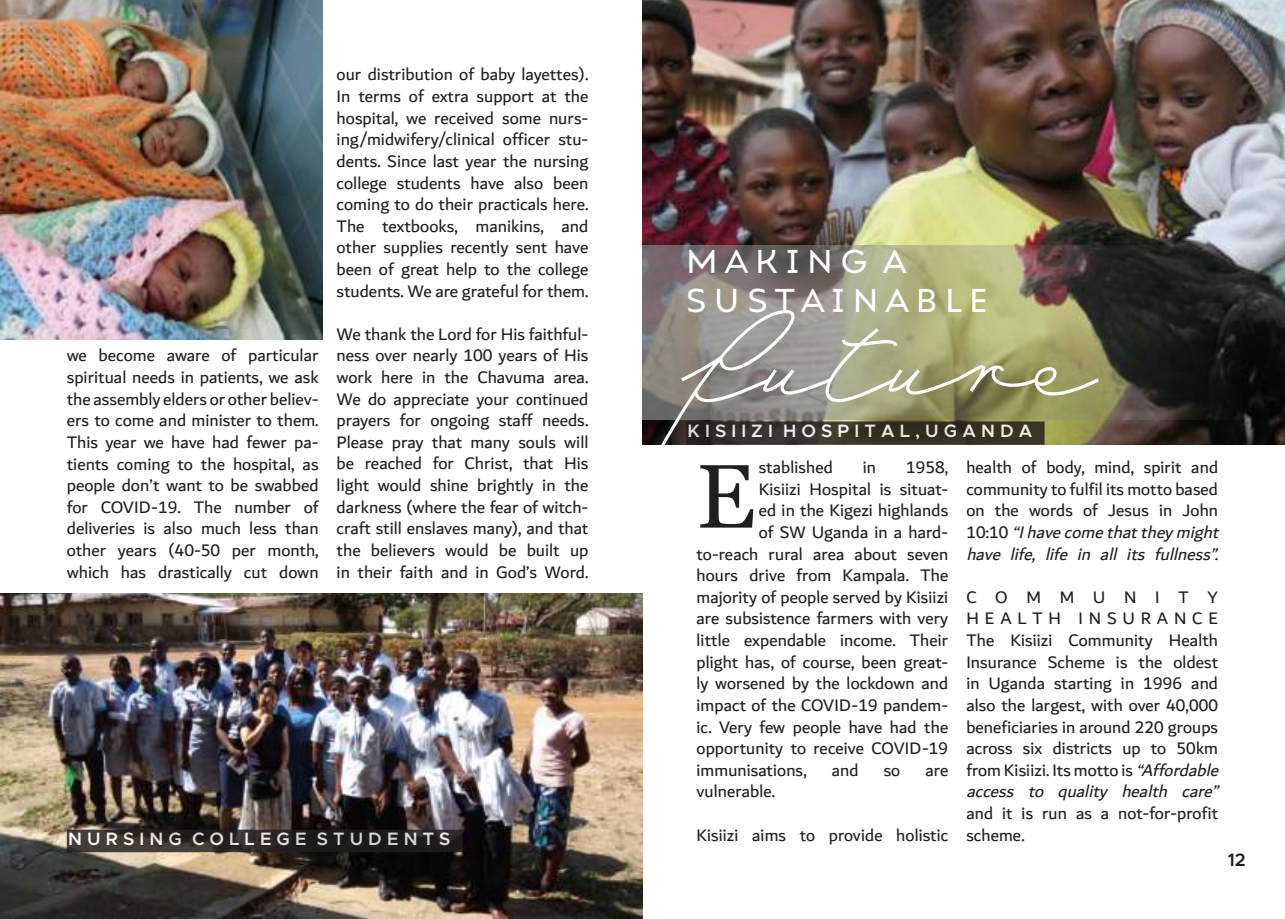
<style>
.page{position:relative;width:1285px;height:919px;background:#fff}
.page>*{position:absolute;margin:0;border:0;box-sizing:border-box;transform-origin:0 0}
.t1{font:123px "Mina";letter-spacing:-.025em;color:#fff}
.t2{font:90px "Georgia Pro";color:#221e1f}
.t3{font:33px/39.6px "Ariana Pro";color:#fff}
.t4{font:18px/21.6px "Dubai";color:#221e1f}
.t5{font:600 18px "Metropolis";color:#fff}
.t6{font:600 18px "Metropolis";color:#221e1f}
.s1{font-style:italic}
</style>
<div class="page">
<img style="left:0;top:593px;width:642px;height:325px">
<img style="left:642px;top:0;width:642px;height:444px">
<svg style="left:642px;top:245px;width:642px;height:174px;background:#757360"></svg>
<svg style="left:70px;top:832px;width:389px;height:17px;background:#2b2626"></svg>
<div style="left:67px;top:829px;width:395px;height:23px;border:2px solid #221e1f"></div>
<img style="left:0;top:0;width:322px;height:339px">
<svg style="left:689px;top:424px;width:352px;height:17px;background:#342f27"></svg>
<div style="left:686px;top:421px;width:358px;height:23px;border:2px solid #221e1f"></div>
<p class="t4" style="left:67px;top:345px;width:253px;text-align:justify">we become aware of particular spiritual needs in patients, we ask the assembly elders or other believ&shy;ers to come and minister to them.<br>This year we have had fewer pa&shy;tients coming to the hospital, as people don’t want to be swabbed for COVID-19. The number of deliveries is also much less than other years (40-50 per month, which has drastically cut down</p>
<p class="t4" style="left:336px;top:64px;width:253px;text-align:justify">our distribution of baby layettes).<br>In terms of extra support at the hospital, we received some nurs&shy;ing/midwifery/clinical officer stu&shy;dents. Since last year the nursing college students have also been coming to do their practicals here.<br>The textbooks, manikins, and other supplies recently sent have been of great help to the college students. We are grateful for them.</p>
<p class="t4" style="left:336px;top:323px;width:253px;text-align:justify">We thank the Lord for His faithful&shy;ness over nearly 100 years of His work here in the Chavuma area.<br>We do appreciate your continued prayers for ongoing staff needs.<br>Please pray that many souls will be reached for Christ, that His light would shine brightly in the darkness (where the fear of witch&shy;craft still enslaves many), and that the believers would be built up in their faith and in God’s Word.</p>
<p class="t5" style="left:68px;top:831px;width:383px">N U R S I N G C O L L E G E S T U D E N T S</p>
<h3 class="t3" style="left:686px;top:243px;width:303px">M A K I N G A<br>S U S T A I N A B L E</h3>
<h1 class="t1" style="left:681px;top:275px;width:417px">future</h1>
<p class="t5" style="left:687px;top:423px;width:346px">K I S I I Z I H O S P I T A L , U G A N D A</p>
<p class="t4" style="left:758px;top:457px;width:76px">stablished</p>
<p class="t4" style="left:862px;top:457px;width:15px">in</p>
<p class="t4" style="left:905px;top:457px;width:44px">1958,</p>
<p class="t4" style="left:758px;top:478px;width:191px">Kisiizi Hospital is situat-</p>
<p class="t4" style="left:758px;top:500px;width:191px">ed in the Kigezi highlands</p>
<p class="t4" style="left:758px;top:522px;width:191px">of SW Uganda in a hard-</p>
<p class="t4" style="left:696px;top:543px;width:253px">to-reach rural area about seven</p>
<p class="t4" style="left:696px;top:565px;width:253px">hours drive from Kampala. The</p>
<p class="t4" style="left:696px;top:586px;width:253px">majority of people served by Kisiizi</p>
<p class="t4" style="left:696px;top:608px;width:253px">are subsistence farmers with very</p>
<p class="t4" style="left:696px;top:630px;width:253px">little expendable income. Their</p>
<p class="t4" style="left:696px;top:651px;width:253px">plight has, of course, been great-</p>
<p class="t4" style="left:696px;top:673px;width:253px">ly worsened by the lockdown and</p>
<p class="t4" style="left:696px;top:694px;width:253px">impact of the COVID-19 pandem-</p>
<p class="t4" style="left:696px;top:716px;width:253px">ic. Very few people have had the</p>
<p class="t4" style="left:696px;top:738px;width:253px">opportunity to receive COVID-19</p>
<p class="t4" style="left:696px;top:759px;width:112px">immunisations,</p>
<p class="t4" style="left:831px;top:759px;width:29px">and</p>
<p class="t4" style="left:883px;top:759px;width:19px">so</p>
<p class="t4" style="left:925px;top:759px;width:25px">are</p>
<p class="t4" style="left:696px;top:781px;width:80px">vulnerable.</p>
<p class="t4" style="left:696px;top:824px;width:253px">Kisiizi aims to provide holistic</p>
<h2 class="t2" style="left:696px;top:459px;width:60px">E</h2>
<p class="t4" style="left:966px;top:457px;width:257px">health of body, mind, spirit and community to fulfil its motto based on the words of Jesus in John<br>1 0 : 1 0 <span class="s1">“Ihave come thatthey might have life, life in all its fullness”.</span></p>
<p class="t4" style="left:966px;top:586px;width:257px">C O M M U N I T Y<br>H E A L T H I N S U R A N C E<br>The Kisiizi Community Health<br>Insurance Scheme is the oldest in Uganda starting in 1996 and also the largest, with over 40,000 beneficiaries in around 220 groups across six districts up to 50km from Kisiizi. Its motto is <span class="s1">“Affordable access to quality health care”</span></p>
<p class="t4" style="left:966px;top:801px;width:254px">and it is run as a not-for-profit scheme.</p>
<p class="t6" style="left:1227px;top:851px;width:19px">12</p>
</div>
